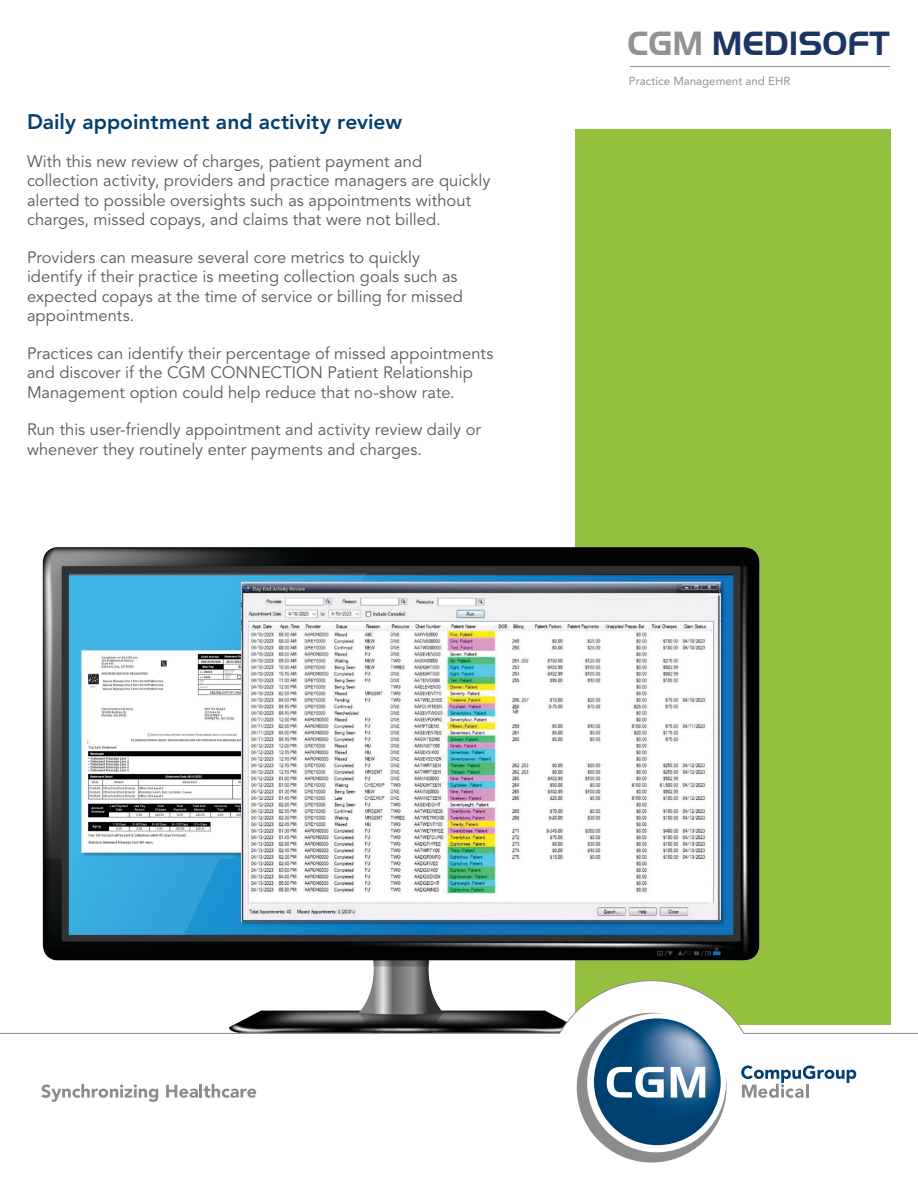
<style>
.page{position:relative;width:918px;height:1188px;background:#fff}
.page>*{position:absolute;margin:0;border:0;box-sizing:border-box;transform-origin:0 0}
.t1{font:700 34.8px "Handel Gothic Com";color:#1b3664}
.t2{font:800 21px "Avenir LT Std";color:#004072}
.t3{font:16.5px/19.5px "Avenir LT Std";color:#58595b}
.t4{font:11.55px "Avenir LT Std";color:#919292}
.s1{color:#919292}
</style>
<div class="page">
<div style="left:576px;top:130px;width:315px;height:895px;background:#93c13e"></div>
<img style="left:42px;top:528px;width:718px;height:452px">
<svg style="left:576px;top:1034px;width:151px;height:129px"></svg>
<svg style="left:741px;top:1066px;width:115px;height:32px"></svg>
<svg style="left:0;top:980px;width:918px;height:54px"></svg>
<svg style="left:41px;top:1084px;width:117px;height:18px"></svg>
<svg style="left:166px;top:1084px;width:90px;height:14px"></svg>
<hr style="left:630px;top:67px;width:259px;height:1px;background:#919292">
<p class="t2" style="left:27px;top:110px;width:377px">Daily appointment and activity review</p>
<p class="t3" style="left:27px;top:152px;width:465px">With this new review of charges, patient payment and collection activity, providers and practice managers are quickly alerted to possible oversights such as appointments without charges, missed copays, and claims that were not billed.</p>
<p class="t3" style="left:27px;top:248px;width:437px">Providers can measure several core metrics to quickly identify if their practice is meeting collection goals such as expected copays at the time of service or billing for missed appointments.</p>
<p class="t3" style="left:27px;top:344px;width:468px">Practices can identify their percentage of missed appointments and discover if the CGM CONNECTION Patient Relationship<br>Management option could help reduce that no-show rate.</p>
<p class="t3" style="left:27px;top:420px;width:456px">Run this user-friendly appointment and activity review daily or whenever they routinely enter payments and charges.</p>
<h1 class="t1" style="left:628px;top:24px;width:263px"><span class="s1">CGM</span> MEDISOFT</h1>
<p class="t4" style="left:629px;top:75px;width:163px">Practice Management and EHR</p>
</div>
